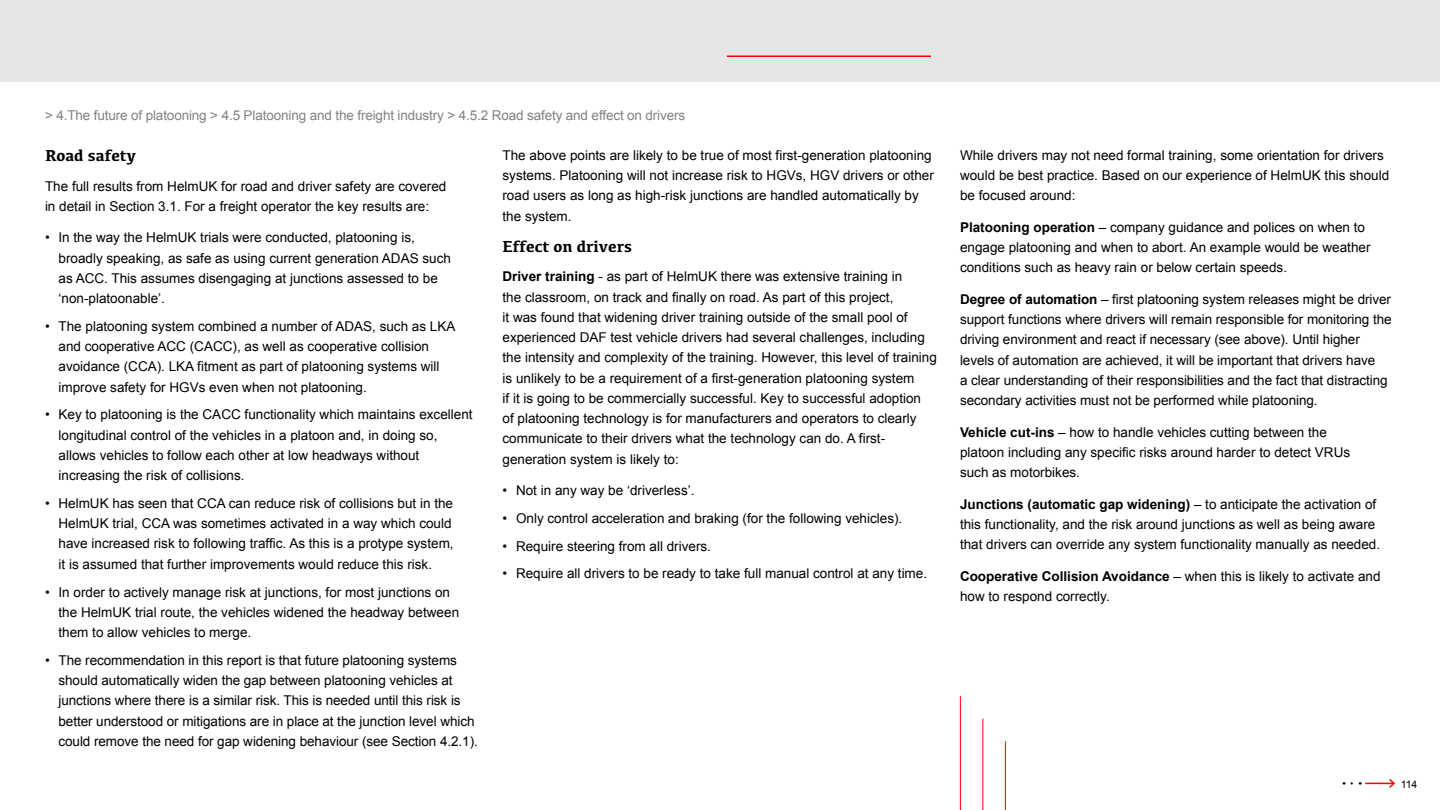
<style>
.page{position:relative;width:1440px;height:810px;background:#fff}
.page>*{position:absolute;margin:0;border:0;box-sizing:border-box;transform-origin:0 0}
.t1{font:700 16.5px "Kefa";color:#000}
.t2{font:13.5px/20.2px "Arial";color:#000}
.t3{font:13.5px "Arial";letter-spacing:-.01em;color:#808285}
.t4{font:10.5px "Arial";color:#000}
.s1{font-weight:700}
</style>
<div class="page">
<div style="left:0;top:0;width:1440px;height:82px;background:#e6e6e6"></div>
<hr style="left:1005px;top:741px;width:1px;height:69px;background:#f00">
<hr style="left:960px;top:696px;width:1px;height:114px;background:#f00">
<hr style="left:982px;top:719px;width:1px;height:91px;background:#f00">
<svg style="left:1352px;top:779px;width:43px;height:9px"></svg>
<hr style="left:727px;top:56px;width:204px;height:1px;background:#f00">
<p class="t3" style="left:45px;top:107px;width:642px">&gt; 4.The future of platooning &gt; 4.5 Platooning and the freight industry &gt; 4.5.2 Road safety and effect on drivers</p>
<h1 class="t1" style="left:45px;top:145px;width:92px">Road safety</h1>
<p class="t2" style="left:45px;top:176px;width:403px">The full results from HelmUK for road and driver safety are covered in detail in Section 3.1. For a freight operator the key results are:</p>
<p class="t2" style="left:58px;top:228px;width:394px;text-indent:-14px">• In the way the HelmUK trials were conducted, platooning is, broadly speaking, as safe as using current generation ADAS such as ACC. This assumes disengaging at junctions assessed to be ‘non-platoonable’.</p>
<p class="t2" style="left:58px;top:316px;width:398px;text-indent:-14px">• The platooning system combined a number of ADAS, such as LKA and cooperative ACC (CACC), as well as cooperative collision avoidance (CCA). LKA fitment as part of platooning systems will improve safety for HGVs even when not platooning.</p>
<p class="t2" style="left:58px;top:405px;width:416px;text-indent:-14px">• Key to platooning is the CACC functionality which maintains excellent longitudinal control of the vehicles in a platoon and, in doing so, allows vehicles to follow each other at low headways without increasing the risk of collisions.</p>
<p class="t2" style="left:58px;top:493px;width:397px;text-indent:-14px">• HelmUK has seen that CCA can reduce risk of collisions but in the HelmUK trial, CCA was sometimes activated in a way which could have increased risk to following traffic. As this is a protype system, it is assumed that further improvements would reduce this risk.</p>
<p class="t2" style="left:58px;top:582px;width:402px;text-indent:-14px">• In order to actively manage risk at junctions, for most junctions on the HelmUK trial route, the vehicles widened the headway between them to allow vehicles to merge.</p>
<p class="t2" style="left:58px;top:650px;width:421px;text-indent:-14px">• The recommendation in this report is that future platooning systems should automatically widen the gap between platooning vehicles at junctions where there is a similar risk. This is needed until this risk is better understood or mitigations are in place at the junction level which could remove the need for gap widening behaviour (see Section 4.2.1).</p>
<p class="t2" style="left:503px;top:145px;width:433px">The above points are likely to be true of most first-generation platooning systems. Platooning will not increase risk to HGVs, HGV drivers or other road users as long as high-risk junctions are handled automatically by the system.</p>
<h1 class="t1" style="left:502px;top:235px;width:131px">Effect on drivers</h1>
<p class="t2" style="left:502px;top:267px;width:436px"><span class="s1">Driver training</span> - as part of HelmUK there was extensive training in<br>the classroom, on track and finally on road. As part of this project,<br>it was found that widening driver training outside of the small pool of experienced DAF test vehicle drivers had several challenges, including the intensity and complexity of the training. However, this level of training is unlikely to be a requirement of a first-generation platooning system<br>if it is going to be commercially successful. Key to successful adoption<br>of platooning technology is for manufacturers and operators to clearly communicate to their drivers what the technology can do. A first&shy;generation system is likely to:</p>
<p class="t2" style="left:502px;top:480px;width:194px">• Not in any way be ‘driverless’.</p>
<p class="t2" style="left:502px;top:508px;width:401px">• Only control acceleration and braking (for the following vehicles).</p>
<p class="t2" style="left:502px;top:536px;width:210px">• Require steering from all drivers.</p>
<p class="t2" style="left:502px;top:564px;width:426px">• Require all drivers to be ready to take full manual control at any time.</p>
<p class="t2" style="left:960px;top:145px;width:431px">While drivers may not need formal training, some orientation for drivers would be best practice. Based on our experience of HelmUK this should be focused around:</p>
<p class="t2" style="left:960px;top:217px;width:412px"><span class="s1">Platooning operation</span> – company guidance and polices on when to engage platooning and when to abort. An example would be weather conditions such as heavy rain or below certain speeds.</p>
<p class="t2" style="left:960px;top:289px;width:433px"><span class="s1">Degree of automation</span> – first platooning system releases might be driver support functions where drivers will remain responsible for monitoring the driving environment and react if necessary (see above). Until higher levels of automation are achieved, it will be important that drivers have<br>a clear understanding of their responsibilities and the fact that distracting secondary activities must not be performed while platooning.</p>
<p class="t2" style="left:960px;top:422px;width:392px"><span class="s1">Vehicle cut-ins</span> – how to handle vehicles cutting between the platoon including any specific risks around harder to detect VRUs such as motorbikes.</p>
<p class="t2" style="left:960px;top:494px;width:422px"><span class="s1">Junctions (automatic gap widening)</span> – to anticipate the activation of this functionality, and the risk around junctions as well as being aware that drivers can override any system functionality manually as needed.</p>
<p class="t2" style="left:960px;top:566px;width:422px"><span class="s1">Cooperative Collision Avoidance</span> – when this is likely to activate and how to respond correctly.</p>
<p class="t4" style="left:1401px;top:777px;width:18px">114</p>
</div>
